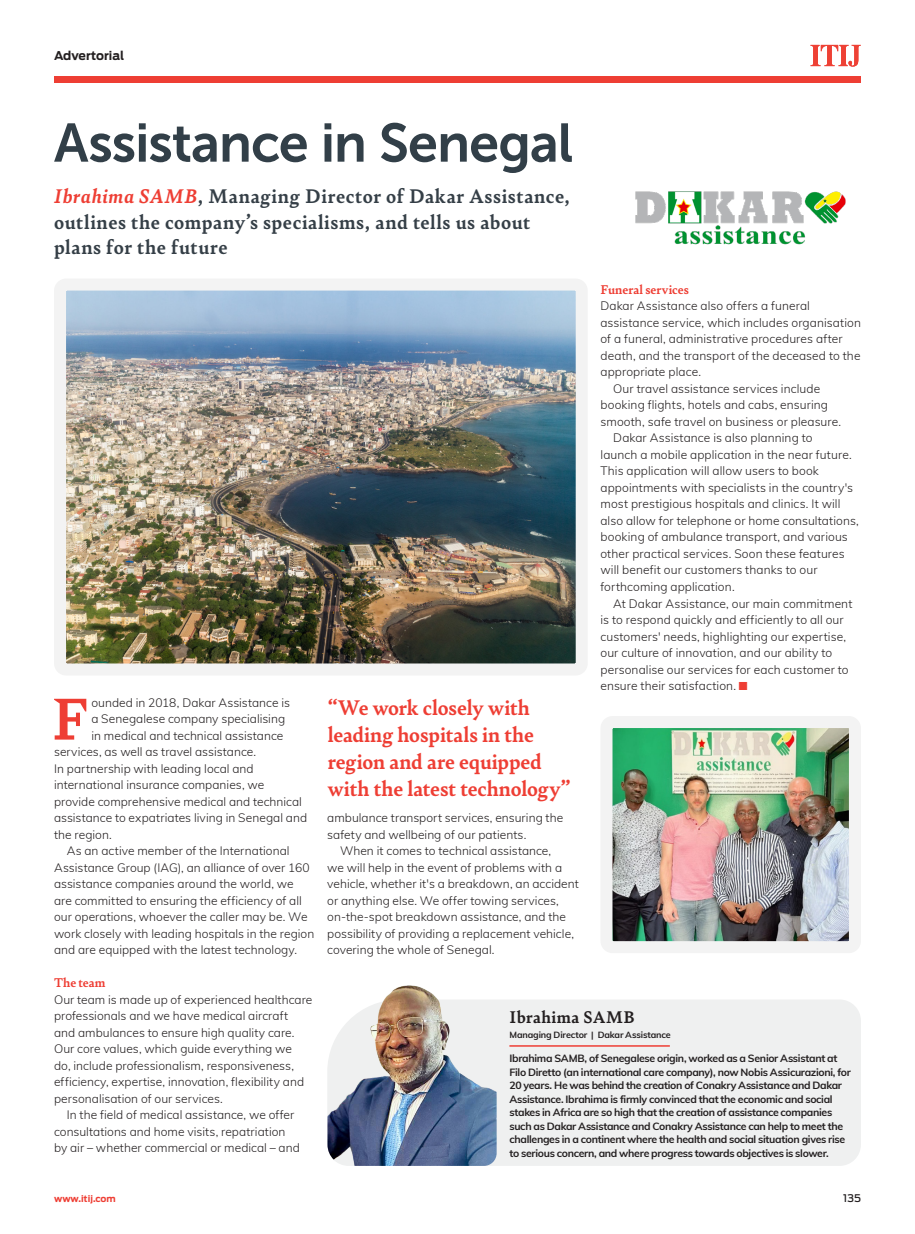
<style>
.page{position:relative;width:915px;height:1234px;background:#fff}
.page>*{position:absolute;margin:0;border:0;box-sizing:border-box;transform-origin:0 0}
.Long_Form_-_Body_Copy{font:700 62.7px "Bely";color:#ee3e34}
.Long_Form_-_Header{font:54px "Museo Sans 700";letter-spacing:-.02em;color:#323f48}
.t1{font:700 22.5px/27px "Bely";color:#ee3e34}
.Long_Form_-_Sub_Head{font:700 21px/25.2px "Bely";letter-spacing:.035em;color:#353f47}
.t2{font:700 18px "Bely";letter-spacing:.025em;color:#231f20}
.Long_Form_-_Body_New_Point{font:700 13.5px "Bely";letter-spacing:.01em;color:#ee3e34}
.Long_Form_-_Body_Copy-2{font:300 12px/16.5px "Muli";letter-spacing:.005em;color:#231f20}
.Long_Form_-_Body_New_Point-2{font:300 12px/16.5px "Muli";letter-spacing:.005em;color:#231f20}
.t3{font:700 12px "Antenna";color:#231f20}
.Long_Form_-_Author_Bio{font:700 10.5px/13.5px "Muli";letter-spacing:-.03em;color:#231f20}
.t4{font:500 10.5px "Antenna";color:#231f20}
.Long_Form_-_Author_Bio-2{font:700 9px "Muli";letter-spacing:-.015em;color:#231f20}
.t5{font:700 9px "Antenna";color:#ee3e34}
.s1{font-style:italic;color:#ee3e34}
.s2{font-family:"Nimbus San";font-weight:700;color:#ee3e34}
</style>
<div class="page">
<svg style="left:810px;top:45px;width:50px;height:22px"></svg>
<div style="left:54px;top:77px;width:806px;height:6px;background:#ee3e34"></div>
<img style="left:635px;top:191px;width:211px;height:54px">
<img style="left:67px;top:291px;width:507px;height:371px">
<div style="left:54px;top:278px;width:533px;height:397px;border:12px solid #f3f3f3;border-radius:6px"></div>
<div style="left:496px;top:1000px;width:364px;height:165px;background:#eff0f0"></div>
<hr style="left:509px;top:1044px;width:160px;height:2px;background:#ee3e34">
<img style="left:327px;top:985px;width:169px;height:180px">
<img style="left:613px;top:729px;width:234px;height:210px">
<div style="left:600px;top:716px;width:260px;height:236px;border:12px solid #f3f3f3;border-radius:6px"></div>
<p class="t3" style="left:54px;top:47px;width:72px">Advertorial</p>
<p class="Long_Form_-_Header" style="left:54px;top:113px;width:520px">Assistance in Senegal</p>
<p class="Long_Form_-_Sub_Head" style="left:54px;top:183px;width:517px"><span class="s1">Ibrahima SAMB</span>, Managing Director of Dakar Assistance, outlines the company’s specialisms, and tells us about plans for the future</p>
<p class="Long_Form_-_Body_New_Point" style="left:600px;top:280px;width:90px">Funeral services</p>
<p class="Long_Form_-_Body_New_Point-2" style="left:600px;top:297px;width:262px">Dakar Assistance also offers a funeral assistance service, which includes organisation of a funeral, administrative procedures after death, and the transport of the deceased to the appropriate place.</p>
<p class="Long_Form_-_Body_Copy-2" style="left:600px;top:379px;width:242px;text-indent:13px">Our travel assistance services include booking flights, hotels and cabs, ensuring smooth, safe travel on business or pleasure.</p>
<p class="Long_Form_-_Body_Copy-2" style="left:600px;top:429px;width:260px;text-indent:13px">Dakar Assistance is also planning to<br>launch a mobile application in the near future.<br>This application will allow users to book appointments with specialists in the country's most prestigious hospitals and clinics. It will also allow for telephone or home consultations, booking of ambulance transport, and various other practical services. Soon these features will benefit our customers thanks to our forthcoming application.</p>
<p class="Long_Form_-_Body_Copy-2" style="left:600px;top:594px;width:253px;text-indent:13px">At Dakar Assistance, our main commitment is to respond quickly and efficiently to all our customers' needs, highlighting our expertise, our culture of innovation, and our ability to personalise our services for each customer to ensure their satisfaction. <span class="s2">■</span></p>
<p class="Long_Form_-_Body_Copy" style="left:52px;top:674px;width:38px">F</p>
<p class="Long_Form_-_Body_Copy-2" style="left:91px;top:693px;width:200px">ounded in 2018, Dakar Assistance is</p>
<p class="Long_Form_-_Body_Copy-2" style="left:91px;top:709px;width:195px">a Senegalese company specialising</p>
<p class="Long_Form_-_Body_Copy-2" style="left:91px;top:726px;width:193px">in medical and technical assistance</p>
<p class="Long_Form_-_Body_Copy-2" style="left:54px;top:742px;width:203px">services, as well as travel assistance.</p>
<p class="Long_Form_-_Body_Copy-2" style="left:54px;top:759px;width:201px">In partnership with leading local and</p>
<p class="Long_Form_-_Body_Copy-2" style="left:54px;top:775px;width:212px">international insurance companies, we</p>
<p class="Long_Form_-_Body_Copy-2" style="left:54px;top:792px;width:249px">provide comprehensive medical and technical</p>
<p class="Long_Form_-_Body_Copy-2" style="left:54px;top:808px;width:254px">assistance to expatriates living in Senegal and</p>
<p class="Long_Form_-_Body_Copy-2" style="left:54px;top:825px;width:59px">the region.</p>
<p class="Long_Form_-_Body_Copy-2" style="left:54px;top:841px;width:262px;text-indent:13px">As an active member of the International Assistance Group (IAG), an alliance of over 160 assistance companies around the world, we are committed to ensuring the efficiency of all our operations, whoever the caller may be. We work closely with leading hospitals in the region and are equipped with the latest technology.</p>
<p class="Long_Form_-_Body_New_Point" style="left:54px;top:973px;width:53px">The team</p>
<p class="Long_Form_-_Body_New_Point-2" style="left:54px;top:990px;width:260px">Our team is made up of experienced healthcare professionals and we have medical aircraft<br>and ambulances to ensure high quality care.<br>Our core values, which guide everything we<br>do, include professionalism, responsiveness, efficiency, expertise, innovation, flexibility and personalisation of our services.</p>
<p class="Long_Form_-_Body_Copy-2" style="left:54px;top:1105px;width:247px;text-indent:13px">In the field of medical assistance, we offer consultations and home visits, repatriation by air – whether commercial or medical – and</p>
<p class="t1" style="left:327px;top:692px;width:244px">“We work closely with leading hospitals in the region and are equipped with the latest technology”</p>
<p class="Long_Form_-_Body_Copy-2" style="left:327px;top:808px;width:237px">ambulance transport services, ensuring the safety and wellbeing of our patients.</p>
<p class="Long_Form_-_Body_Copy-2" style="left:327px;top:841px;width:253px;text-indent:13px">When it comes to technical assistance,<br>we will help in the event of problems with a vehicle, whether it's a breakdown, an accident or anything else. We offer towing services, on-the-spot breakdown assistance, and the possibility of providing a replacement vehicle, covering the whole of Senegal.</p>
<p class="t2" style="left:509px;top:1003px;width:126px">Ibrahima SAMB</p>
<p class="Long_Form_-_Author_Bio-2" style="left:509px;top:1027px;width:163px">Managing Director | Dakar Assistance</p>
<p class="Long_Form_-_Author_Bio" style="left:509px;top:1050px;width:343px">Ibrahima SAMB, of Senegalese origin, worked as a Senior Assistant at Filo Diretto (an international care company), now Nobis Assicurazioni, for 20 years. He was behind the creation of Conakry Assistance and Dakar Assistance. Ibrahima is firmly convinced that the economic and social stakes in Africa are so high that the creation of assistance companies such as Dakar Assistance and Conakry Assistance can help to meet the challenges in a continent where the health and social situation gives rise to serious concern, and where progress towards objectives is slower.</p>
<p class="t5" style="left:54px;top:1192px;width:63px">www.itij.com</p>
<p class="t4" style="left:843px;top:1191px;width:19px">135</p>
</div>
